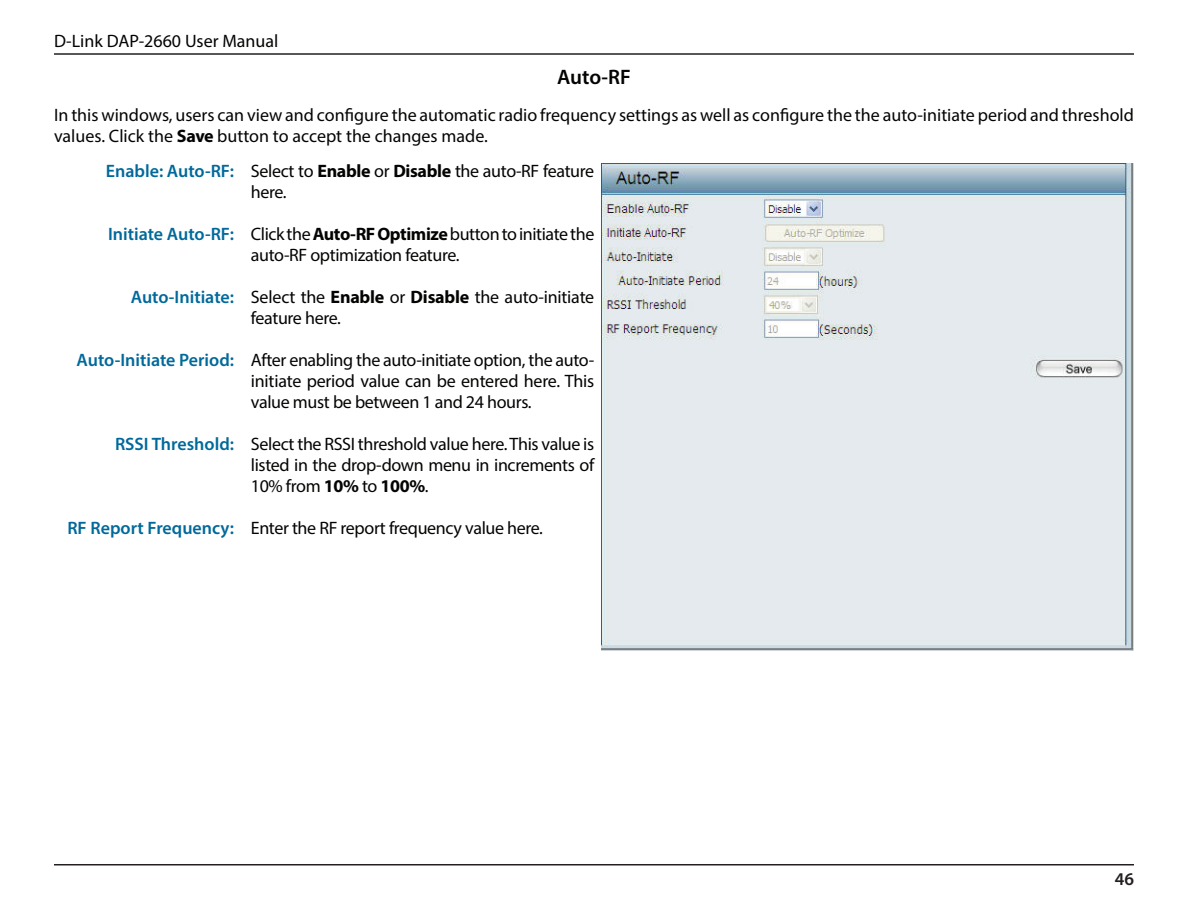
<style>
.page{position:relative;width:1188px;height:918px;background:#fff}
.page>*{position:absolute;margin:0;border:0;box-sizing:border-box;transform-origin:0 0}
.t1{font:600 21px "Myriad Pro";letter-spacing:-.005em;color:#040503}
.t2{font:18px/21px "Myriad Pro";letter-spacing:-.01em;color:#040503}
.t3{font:600 18px "Myriad Pro";color:#00699b}
.t4{font:600 18px "Myriad Pro";color:#231f20}
.s1{font-weight:700}
</style>
<div class="page">
<hr style="left:54px;top:53px;width:1080px;height:2px;background:#231f20">
<hr style="left:54px;top:864px;width:1080px;height:1px;background:#231f20">
<img style="left:601px;top:163px;width:533px;height:488px">
<p class="t2" style="left:54px;top:30px;width:226px">D-Link DAP-2660 User Manual</p>
<p class="t1" style="left:557px;top:64px;width:75px">Auto-RF</p>
<p class="t2" style="left:54px;top:104px;width:1081px">In this windows, users can view and configure the automatic radio frequency settings as well as configure the the auto-initiate period and threshold values. Click the <span class="s1">Save</span> button to accept the changes made.</p>
<p class="t3" style="left:106px;top:159px;width:130px">Enable: Auto-RF:</p>
<p class="t2" style="left:251px;top:160px;width:345px">Select to <span class="s1">Enable</span> or <span class="s1">Disable</span> the auto-RF feature here.</p>
<p class="t2" style="left:251px;top:223px;width:345px">Click the <span class="s1">Auto-RF Optimize</span> button to initiate the auto-RF optimization feature.</p>
<p class="t2" style="left:251px;top:286px;width:345px">Select the <span class="s1">Enable</span> or <span class="s1">Disable</span> the auto-initiate feature here.</p>
<p class="t2" style="left:251px;top:349px;width:345px;text-align:justify">After enabling the auto-initiate option, the auto&shy;initiate period value can be entered here. This value must be between 1 and 24 hours.</p>
<p class="t2" style="left:251px;top:433px;width:345px;text-align:justify">Select the RSSI threshold value here. This value is listed in the drop-down menu in increments of 10% from <span class="s1">10%</span> to <span class="s1">100%</span>.</p>
<p class="t2" style="left:251px;top:517px;width:294px">Enter the RF report frequency value here.</p>
<p class="t3" style="left:108px;top:222px;width:128px">Initiate Auto-RF:</p>
<p class="t3" style="left:131px;top:285px;width:105px">Auto-Initiate:</p>
<p class="t3" style="left:77px;top:348px;width:159px">Auto-Initiate Period:</p>
<p class="t3" style="left:115px;top:432px;width:121px">RSSI Threshold:</p>
<p class="t3" style="left:67px;top:516px;width:168px">RF Report Frequency:</p>
<p class="t4" style="left:1115px;top:868px;width:21px">46</p>
</div>
